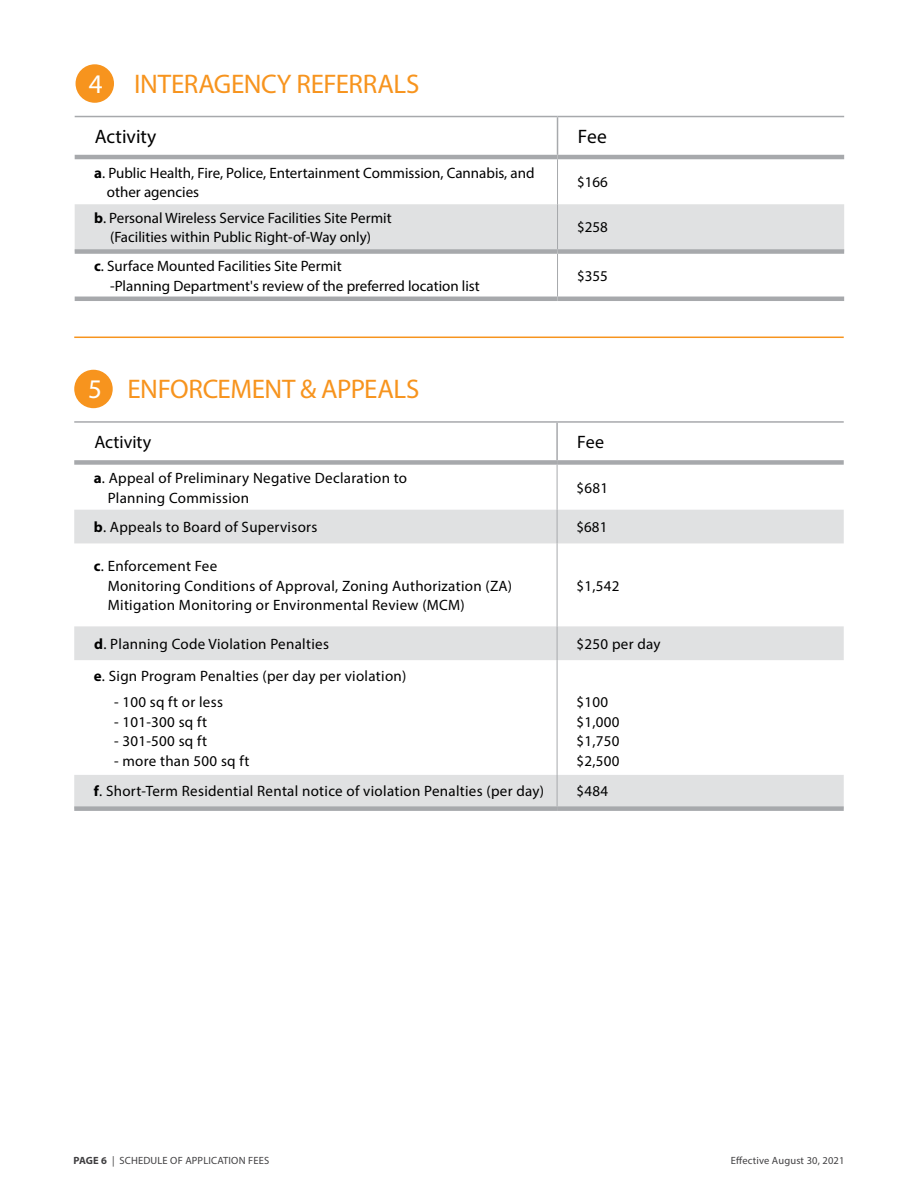
<style>
.page{position:relative;width:918px;height:1188px;background:#fff}
.page>*{position:absolute;margin:0;border:0;box-sizing:border-box;transform-origin:0 0}
.t1{font:27px "Myriad Pro";letter-spacing:-.015em;color:#f7941e}
.t2{font:19.5px "Myriad Pro";color:#000}
.t3{font:18px "Myriad Pro";color:#000}
.t4{font:15px/19.5px "Myriad Pro";letter-spacing:.02em;color:#000}
.t5{font:15px/19.5px "Myriad Pro";color:#000}
.t6{font:10.5px "Myriad Pro";letter-spacing:.015em;color:#414042}
.s1{color:#fff}
.s2{font-weight:700}
</style>
<div class="page">
<svg style="left:74px;top:510px;width:770px;height:296px"></svg>
<div style="left:74px;top:460px;width:483px;height:5px;background:#a7a9ac"></div>
<div style="left:557px;top:460px;width:287px;height:5px;background:#a7a9ac"></div>
<hr style="left:557px;top:465px;width:1px;height:45px;background:#a7a9ac">
<hr style="left:557px;top:510px;width:1px;height:33px;background:#a7a9ac">
<hr style="left:557px;top:543px;width:1px;height:83px;background:#a7a9ac">
<hr style="left:557px;top:626px;width:1px;height:34px;background:#a7a9ac">
<hr style="left:557px;top:660px;width:1px;height:115px;background:#a7a9ac">
<hr style="left:557px;top:775px;width:1px;height:31px;background:#a7a9ac">
<div style="left:74px;top:806px;width:483px;height:5px;background:#a7a9ac"></div>
<div style="left:557px;top:806px;width:287px;height:5px;background:#a7a9ac"></div>
<hr style="left:74px;top:421px;width:483px;height:2px;background:#a7a9ac">
<hr style="left:557px;top:421px;width:287px;height:2px;background:#a7a9ac">
<hr style="left:556px;top:423px;width:2px;height:37px;background:#a7a9ac">
<div style="left:74px;top:370px;width:39px;height:38px;background:#f7941e;border-radius:50%"></div>
<hr style="left:74px;top:337px;width:770px;height:1px;background:#f7941e">
<div style="left:75px;top:204px;width:769px;height:45px;background:#e0e1e2"></div>
<hr style="left:75px;top:155px;width:483px;height:4px;background:#a7a9ac">
<hr style="left:558px;top:155px;width:286px;height:4px;background:#a7a9ac">
<hr style="left:557px;top:159px;width:1px;height:45px;background:#a7a9ac">
<hr style="left:557px;top:204px;width:1px;height:45px;background:#a7a9ac">
<hr style="left:557px;top:254px;width:1px;height:43px;background:#a7a9ac">
<hr style="left:75px;top:116px;width:483px;height:1px;background:#a7a9ac">
<hr style="left:558px;top:116px;width:286px;height:1px;background:#a7a9ac">
<hr style="left:557px;top:117px;width:1px;height:38px;background:#a7a9ac">
<div style="left:75px;top:249px;width:483px;height:5px;background:#a7a9ac"></div>
<div style="left:558px;top:249px;width:286px;height:5px;background:#a7a9ac"></div>
<hr style="left:75px;top:297px;width:483px;height:4px;background:#a7a9ac">
<hr style="left:558px;top:297px;width:286px;height:4px;background:#a7a9ac">
<div style="left:76px;top:64px;width:38px;height:39px;background:#f7941e;border-radius:50%"></div>
<h1 class="t1" style="left:89px;top:67px;width:332px"><span class="s1">4</span> INTERAGENCY REFERRALS</h1>
<h2 class="t2" style="left:95px;top:125px;width:63px">Activity</h2>
<h2 class="t2" style="left:578px;top:125px;width:31px">Fee</h2>
<p class="t5" style="left:107px;top:163px;width:429px;text-indent:-13px"><span class="s2">a</span>. Public Health, Fire, Police, Entertainment Commission, Cannabis, and other agencies</p>
<p class="t4" style="left:577px;top:172px;width:32px">$166</p>
<p class="t5" style="left:94px;top:208px;width:299px;text-align:center"><span class="s2">b</span>. Personal Wireless Service Facilities Site Permit (Facilities within Public Right-of-Way only)</p>
<p class="t4" style="left:577px;top:217px;width:32px">$258</p>
<p class="t5" style="left:110px;top:256px;width:371px;text-indent:-16px"><span class="s2">c</span>. Surface Mounted Facilities Site Permit<br>-Planning Department's review of the preferred location list</p>
<p class="t4" style="left:577px;top:266px;width:32px">$355</p>
<h1 class="t1" style="left:88px;top:372px;width:333px"><span class="s1">5</span>. ENFORCEMENT &amp; APPEALS</h1>
<p class="t3" style="left:94px;top:431px;width:58px">Activity</p>
<p class="t3" style="left:577px;top:431px;width:28px">Fee</p>
<p class="t4" style="left:108px;top:468px;width:301px;text-indent:-14px"><span class="s2">a</span>. Appeal of Preliminary Negative Declaration to<br>Planning Commission</p>
<p class="t4" style="left:577px;top:478px;width:33px">$681</p>
<p class="t4" style="left:94px;top:517px;width:225px"><span class="s2">b</span>. Appeals to Board of Supervisors</p>
<p class="t4" style="left:577px;top:517px;width:32px">$681</p>
<p class="t4" style="left:108px;top:556px;width:406px;text-indent:-14px"><span class="s2">c</span>. Enforcement Fee<br>Monitoring Conditions of Approval, Zoning Authorization (ZA)<br>Mitigation Monitoring or Environmental Review (MCM)</p>
<p class="t4" style="left:577px;top:576px;width:45px">$1,542</p>
<p class="t4" style="left:94px;top:634px;width:236px"><span class="s2">d</span>. Planning Code Violation Penalties</p>
<p class="t4" style="left:577px;top:634px;width:86px">$250 per day</p>
<p class="t4" style="left:94px;top:666px;width:314px"><span class="s2">e</span>. Sign Program Penalties (per day per violation)</p>
<p class="t4" style="left:114px;top:692px;width:110px">- 100 sq ft or less</p>
<p class="t4" style="left:114px;top:712px;width:95px">- 101-300 sq ft</p>
<p class="t4" style="left:114px;top:731px;width:95px">- 301-500 sq ft</p>
<p class="t4" style="left:114px;top:751px;width:137px">- more than 500 sq ft</p>
<p class="t4" style="left:577px;top:692px;width:45px">$100 $1,000 $1,750 $2,500</p>
<p class="t4" style="left:94px;top:781px;width:452px"><span class="s2">f</span>. Short-Term Residential Rental notice of violation Penalties (per day)</p>
<p class="t4" style="left:577px;top:781px;width:33px">$484</p>
<p class="t6" style="left:74px;top:1154px;width:197px"><span class="s2">PAGE 6</span> | SCHEDULE OF APPLICATION FEES</p>
<p class="t6" style="left:731px;top:1154px;width:115px">Effective August 30, 2021</p>
</div>
